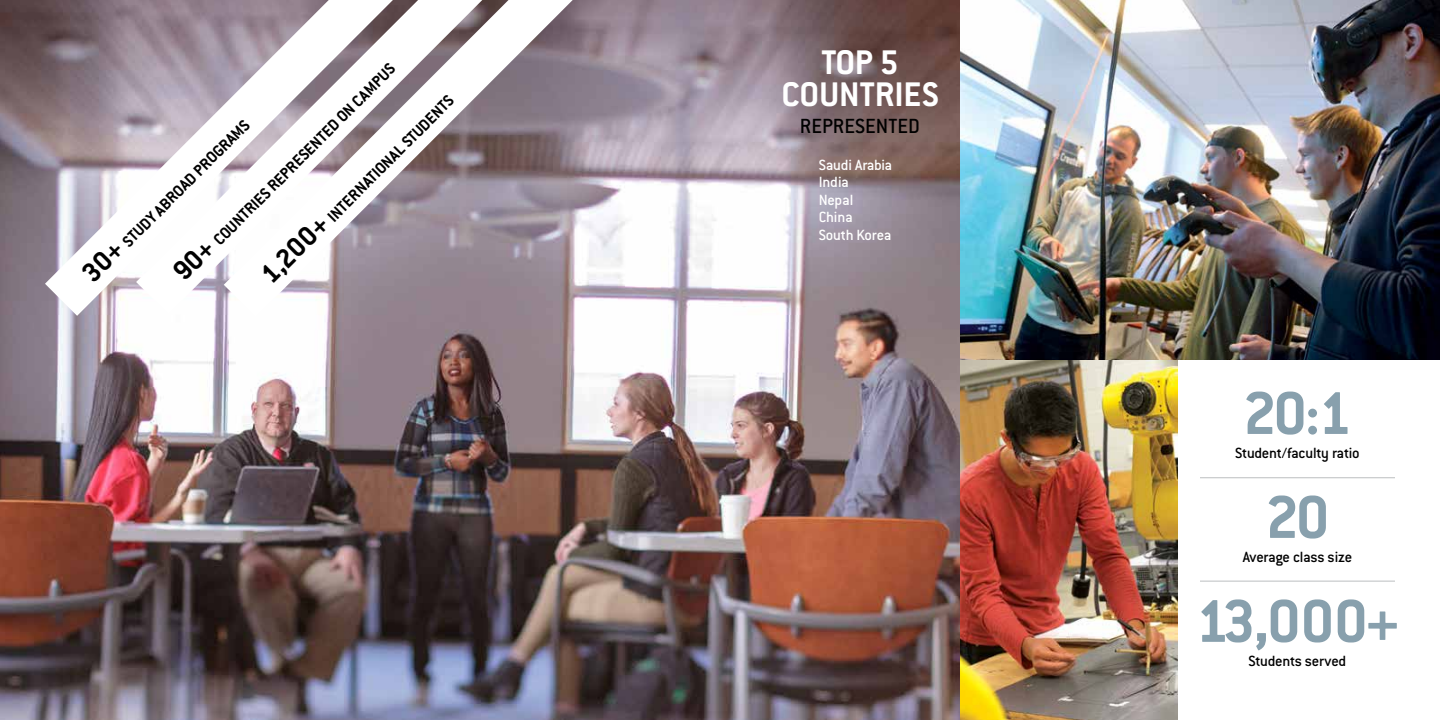
<style>
.page{position:relative;width:1440px;height:720px;background:#fff}
.page>*{position:absolute;margin:0;border:0;box-sizing:border-box;transform-origin:0 0}
.t1{font:700 66.25px "Conduit ITC";letter-spacing:-.05em;color:#88a0ad}
.t2{font:700 37.5px/32.5px "Conduit ITC";color:#fff;text-align:center}
.t3{font:500 22.5px "Conduit ITC";color:#000}
.t4{font:700 17.5px "Conduit ITC";color:#000}
.t5{font:500 16.25px "Conduit ITC";letter-spacing:-.015em;color:#000}
.t6{font:500 16.25px/17.5px "Conduit ITC";letter-spacing:-.015em;color:#fff}
.s1{font-size:30px}
</style>
<div class="page">
<img style="left:960px;top:360px;width:218px;height:360px">
<img style="left:960px;top:0;width:480px;height:360px">
<hr style="left:1200px;top:477px;width:195px;height:1px;background:#bcbec0">
<hr style="left:1200px;top:581px;width:195px;height:1px;background:#bcbec0">
<img style="left:0;top:0;width:960px;height:720px">
<svg style="left:45px;top:0;width:179px;height:316px"></svg>
<svg style="left:136px;top:0;width:88px;height:314px"></svg>
<svg style="left:224px;top:0;width:349px;height:317px"></svg>
<p class="t4" style="left:173px;top:271px;width:302px;rotate:-45deg"><span class="s1">90+</span> COUNTRIES REPRESENTED ON CAMPUS</p>
<p class="t4" style="left:261px;top:274px;width:261px;rotate:-45deg"><span class="s1">1,200+</span> INTERNATIONAL STUDENTS</p>
<p class="t4" style="left:82px;top:273px;width:225px;rotate:-45deg"><span class="s1">30+</span> STUDY ABROAD PROGRAMS</p>
<h2 class="t2" style="left:781px;top:45px;width:159px">TOP 5<br>COUNTRIES</h2>
<p class="t3" style="left:800px;top:113px;width:122px">REPRESENTED</p>
<p class="t6" style="left:819px;top:156px;width:75px">Saudi Arabia<br>India<br>Nepal<br>China<br>South Korea</p>
<h1 class="t1" style="left:1243px;top:375px;width:110px">20:1</h1>
<p class="t5" style="left:1235px;top:444px;width:126px">Student/faculty ratio</p>
<h1 class="t1" style="left:1266px;top:478px;width:65px">20</h1>
<p class="t5" style="left:1243px;top:548px;width:111px">Average class size</p>
<h1 class="t1" style="left:1196px;top:582px;width:205px">13,000+</h1>
<p class="t5" style="left:1249px;top:652px;width:99px">Students served</p>
</div>
